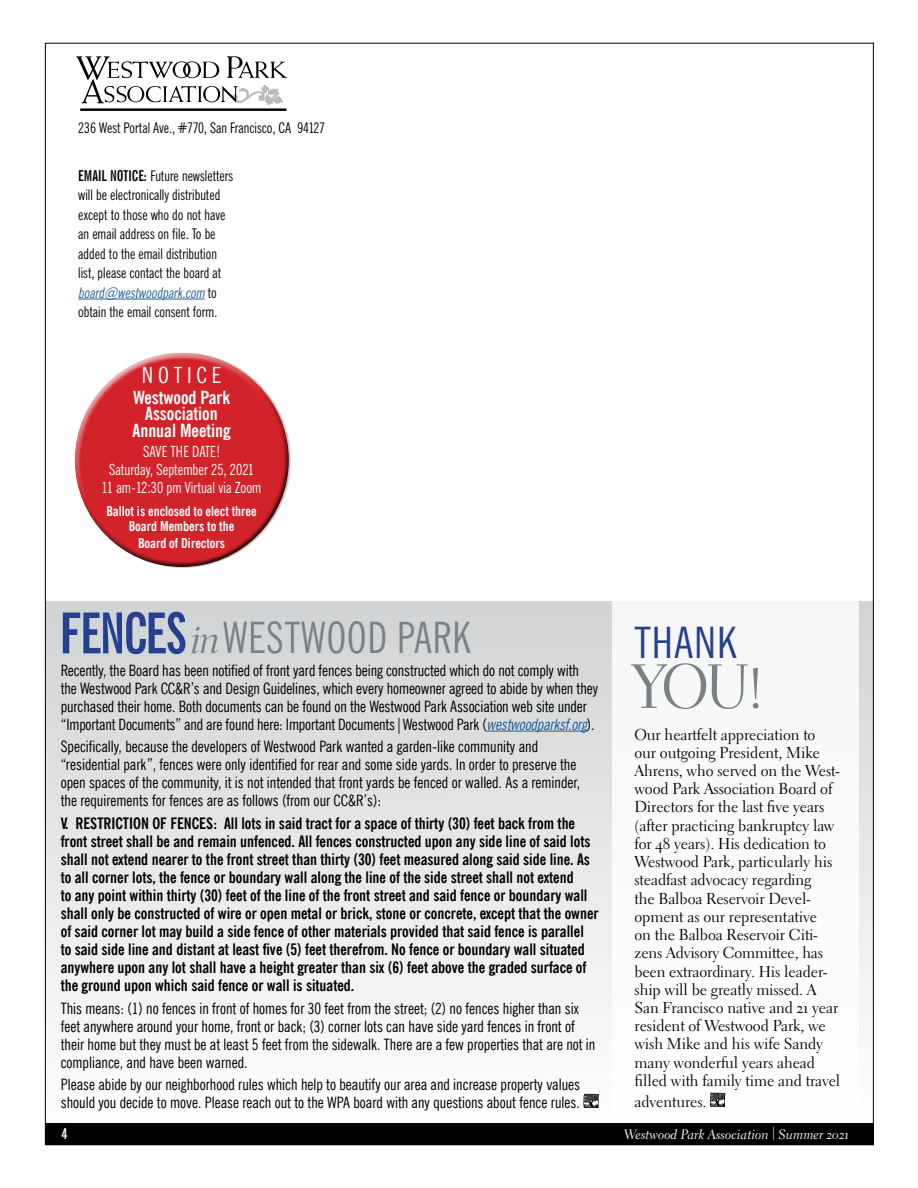
<style>
.page{position:relative;width:918px;height:1188px;background:#fff}
.page>*{position:absolute;margin:0;border:0;box-sizing:border-box;transform-origin:0 0}
.t1{font:63px "Electra LH Display";color:#7a8184}
.t2{font:condensed 43.5px "News Gothic BT";letter-spacing:.02em;color:#7a8184;scale:.93 1}
.t3{font:condensed 43.5px "News Gothic BT";letter-spacing:.02em;color:#25408f}
.t4{font:condensed 22.5px "News Gothic BT";color:#fff}
.t5{font:700 condensed 18px/16.5px "News Gothic BT";color:#fff;text-align:center}
.t6{font:condensed 15.75px/18px "News Gothic BT";color:#000}
.t7{font:700 condensed 15.75px/18px "News Gothic BT";color:#000}
.t8{font:15.75px/18.1px "Electra LH Regular Os F";letter-spacing:-.005em;color:#000}
.t9{font:15.75px "News Gothic Condensed BQ";color:#fff}
.t10{font:15px/19.5px "News Gothic Condensed BQ";color:#000}
.t11{font:700 extra-condensed 15px "News Gothic BT";color:#fff}
.t12{font:700 condensed 13.5px/15px "News Gothic BT";color:#fff;text-align:center}
.t13{font:13.5px "Electra LH Cursive Os F";color:#fff}
.s1{font-family:"News Gothic BT";font-weight:700;font-stretch:extra-condensed}
.s2{font-style:italic;color:#215e9e}
.s3{font-weight:700;font-stretch:extra-condensed;font-size:56.55px;color:#25408f}
.s4{font-family:"Electra LH Cursive Display";font-stretch:normal;font-size:42.75px}
</style>
<div class="page">
<div style="left:45px;top:602px;width:828px;height:521px;background:linear-gradient(to bottom,#d0d2d3,#fefefe)"></div>
<div style="left:45px;top:1123px;width:828px;height:22px;background:#000"></div>
<svg style="left:76px;top:56px;width:211px;height:49px"></svg>
<hr style="left:80px;top:108px;width:207px;height:3px;background:#000">
<hr style="left:78px;top:299px;width:127px;height:1px;background:#215e9e">
<div style="left:68px;top:346px;width:210px;height:166px;background:#fff;opacity:.75"></div>
<div style="left:79px;top:387px;width:217px;height:180px;background:#000;opacity:.75"></div>
<div style="left:612px;top:602px;width:247px;height:521px;background:#fff"></div>
<svg style="left:710px;top:1093px;width:15px;height:14px"></svg>
<hr style="left:487px;top:731px;width:100px;height:1px;background:#215e9e">
<svg style="left:584px;top:1094px;width:15px;height:14px"></svg>
<p class="t10" style="left:78px;top:119px;width:248px">236 West Portal Ave., #770, San Francisco, CA 94127</p>
<p class="t10" style="left:78px;top:166px;width:157px"><span class="s1">EMAIL NOTICE:</span> Future newsletters will be electronically distributed except to those who do not have an email address on file. To be added to the email distribution list, please contact the board at <span class="s2">board@westwoodpark.com</span> t o obtain the email consent form.</p>
<p class="t4" style="left:142px;top:361px;width:81px">N O T I C E</p>
<p class="t5" style="left:133px;top:389px;width:99px">Westwood Park<br>Association<br>Annual Meeting</p>
<p class="t9" style="left:143px;top:443px;width:78px">SAVE THE DATE!</p>
<p class="t9" style="left:109px;top:461px;width:146px">Saturday, September 25, 2021</p>
<p class="t9" style="left:102px;top:479px;width:161px">11 am-12:30 pm Virtual via Zoom</p>
<p class="t12" style="left:106px;top:504px;width:152px">Ballot is enclosed to elect three<br>Board Members to the</p>
<p class="t12" style="left:138px;top:535px;width:89px">Board of Directors</p>
<p class="t2" style="left:59px;top:612px;width:443px"><span class="s3">FENCES</span><span class="s4">in</span>WESTWOOD PARK</p>
<p class="t6" style="left:61px;top:661px;width:539px">Recently, the Board has been notified of front yard fences being constructed which do not comply with the Westwood Park CC&amp;R’s and Design Guidelines, which every homeowner agreed to abide by when they purchased their home. Both documents can be found on the Westwood Park Association web site under “Important Documents” and are found here: Important Documents|Westwood Park (<span class="s2">westwoodparksf.org</span>).</p>
<p class="t6" style="left:61px;top:738px;width:521px">Specifically, because the developers of Westwood Park wanted a garden-like community and “residential park”, fences were only identified for rear and some side yards. In order to preserve the open spaces of the community, it is not intended that front yards be fenced or walled. As a reminder, the requirements for fences are as follows (from our CC&amp;R’s):</p>
<p class="t7" style="left:61px;top:814px;width:539px">V. RESTRICTION OF FENCES: All lots in said tract for a space of thirty (30) feet back from the front street shall be and remain unfenced. All fences constructed upon any side line of said lots shall not extend nearer to the front street than thirty (30) feet measured along said side line. As to all corner lots, the fence or boundary wall along the line of the side street shall not extend<br>to any point within thirty (30) feet of the line of the front street and said fence or boundary wall shall only be constructed of wire or open metal or brick, stone or concrete, except that the owner of said corner lot may build a side fence of other materials provided that said fence is parallel<br>to said side line and distant at least five (5) feet therefrom. No fence or boundary wall situated anywhere upon any lot shall have a height greater than six (6) feet above the graded surface of the ground upon which said fence or wall is situated.</p>
<p class="t6" style="left:61px;top:999px;width:536px">This means: (1) no fences in front of homes for 30 feet from the street; (2) no fences higher than six feet anywhere around your home, front or back; (3) corner lots can have side yard fences in front of their home but they must be at least 5 feet from the sidewalk. There are a few properties that are not in compliance, and have been warned.</p>
<p class="t6" style="left:61px;top:1075px;width:521px">Please abide by our neighborhood rules which help to beautify our area and increase property values should you decide to move. Please reach out to the WPA board with any questions about fence rules.</p>
<p class="t3" style="left:634px;top:617px;width:103px">THANK</p>
<p class="t1" style="left:634px;top:649px;width:129px">YOU!</p>
<p class="t8" style="left:634px;top:725px;width:207px">Our heartfelt appreciation to our outgoing President, Mike<br>Ahrens, who served on the West&shy;wood Park Association Board of<br>Directors for the last five years (after practicing bankruptcy law for 48 years). His dedication to<br>Westwood Park, particularly his steadfast advocacy regarding<br>the Balboa Reservoir Devel&shy;opment as our representative<br>on the Balboa Reservoir Citi&shy;zens Advisory Committee, has been extraordinary. His leader&shy;ship will be greatly missed. A<br>San Francisco native and 21 year resident of Westwood Park, we wish Mike and his wife Sandy many wonderful years ahead filled with family time and travel</p>
<p class="t8" style="left:635px;top:1092px;width:73px">adventures.</p>
<p class="t11" style="left:62px;top:1124px;width:7px">4</p>
<p class="t13" style="left:624px;top:1126px;width:226px">Westwood Park Association | Summer 2021</p>
</div>
